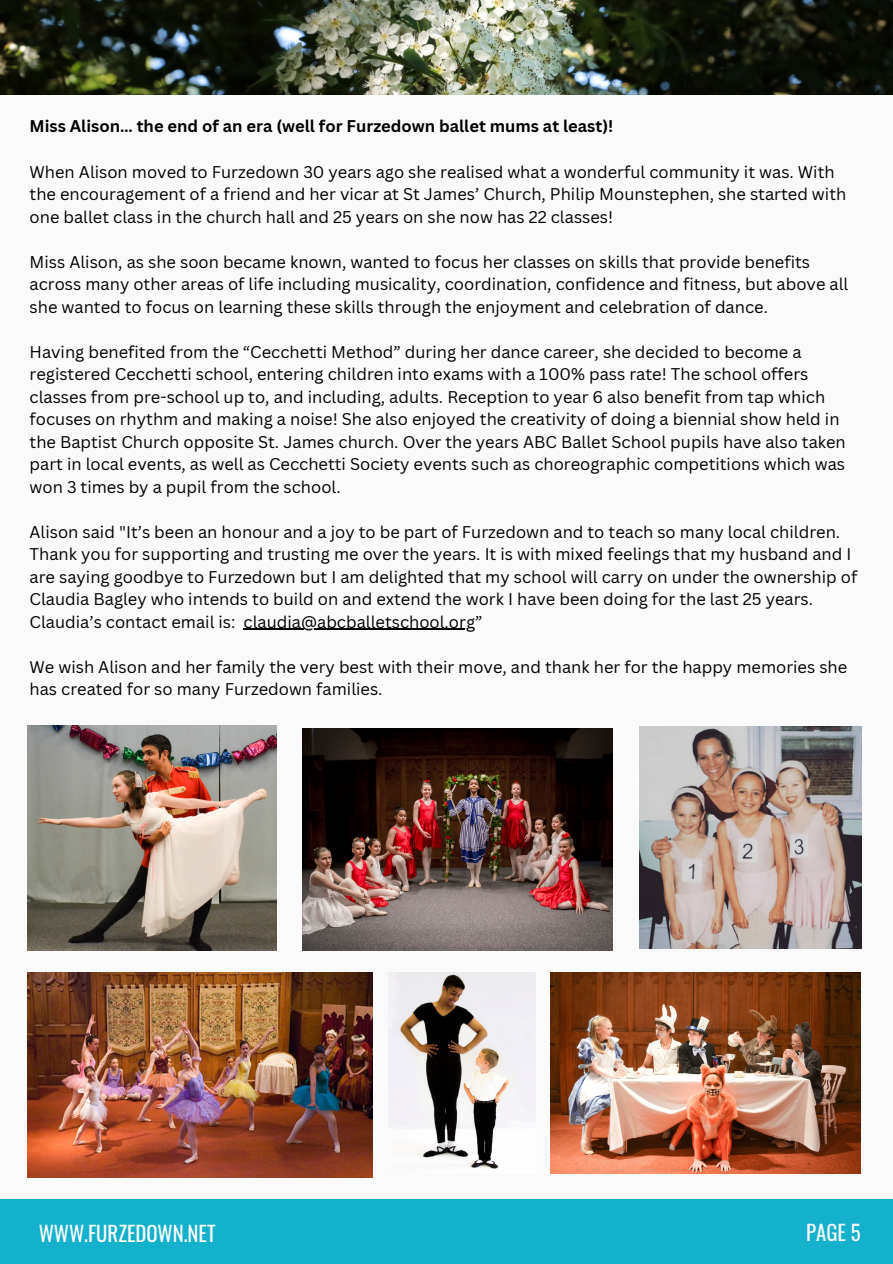
<style>
.page{position:relative;width:893px;height:1264px;background:#fff}
.page>*{position:absolute;margin:0;border:0;box-sizing:border-box;transform-origin:0 0}
.t1{font:20.85px "Oswald";color:#fcfdfc}
.t2{font:20.85px "Oswald";color:#fafafa}
.t3{font:16.5px/22.5px "Canva Sans";color:#000}
.t4{font:700 16.5px "Canva Sans";color:#000}
</style>
<div class="page">
<div style="left:0;top:0;width:892px;height:1263px;background:#fafafa"></div>
<div style="left:0;top:1199px;width:892px;height:64px;background:#14b1cd"></div>
<img style="left:551px;top:972px;width:309px;height:201px">
<img style="left:27px;top:972px;width:346px;height:205px">
<img style="left:388px;top:972px;width:147px;height:197px">
<img style="left:303px;top:728px;width:309px;height:222px">
<img style="left:27px;top:725px;width:249px;height:225px">
<img style="left:639px;top:726px;width:221px;height:222px">
<img style="left:0;top:0;width:892px;height:94px">
<hr style="left:243px;top:629px;width:232px;height:1px;background:#000">
<p class="t4" style="left:30px;top:115px;width:585px">Miss Alison… the end of an era (well for Furzedown ballet mums at least)!</p>
<h2 class="t3" style="left:30px;top:160px;width:818px">When Alison moved to Furzedown 30 years ago she realised what a wonderful community it was. With the encouragement of a friend and her vicar at St James’ Church, Philip Mounstephen, she started with one ballet class in the church hall and 25 years on she now has 22 classes!</h2>
<p class="t3" style="left:30px;top:250px;width:820px">Miss Alison, as she soon became known, wanted to focus her classes on skills that provide benefits across many other areas of life including musicality, coordination, confidence and fitness, but above all she wanted to focus on learning these skills through the enjoyment and celebration of dance.</p>
<p class="t3" style="left:30px;top:340px;width:817px">Having benefited from the “Cecchetti Method” during her dance career, she decided to become a registered Cecchetti school, entering children into exams with a 100% pass rate! The school offers classes from pre-school up to, and including, adults. Reception to year 6 also benefit from tap which focuses on rhythm and making a noise! She also enjoyed the creativity of doing a biennial show held in the Baptist Church opposite St. James church. Over the years ABC Ballet School pupils have also taken part in local events, as well as Cecchetti Society events such as choreographic competitions which was won 3 times by a pupil from the school.</p>
<p class="t3" style="left:30px;top:520px;width:829px">Alison said "It’s been an honour and a joy to be part of Furzedown and to teach so many local children.<br>Thank you for supporting and trusting me over the years. It is with mixed feelings that my husband and I are saying goodbye to Furzedown but I am delighted that my school will carry on under the ownership of Claudia Bagley who intends to build on and extend the work I have been doing for the last 25 years.<br>Claudia’s contact email is:</p>
<p class="t3" style="left:243px;top:610px;width:240px">claudia@abcballetschool.org”</p>
<p class="t3" style="left:30px;top:655px;width:819px">We wish Alison and her family the very best with their move, and thank her for the happy memories she has created for so many Furzedown families.</p>
<p class="t1" style="left:39px;top:1216px;width:178px">WWW.FURZEDOWN.NET</p>
<h1 class="t2" style="left:806px;top:1215px;width:56px">PAGE 5</h1>
</div>
